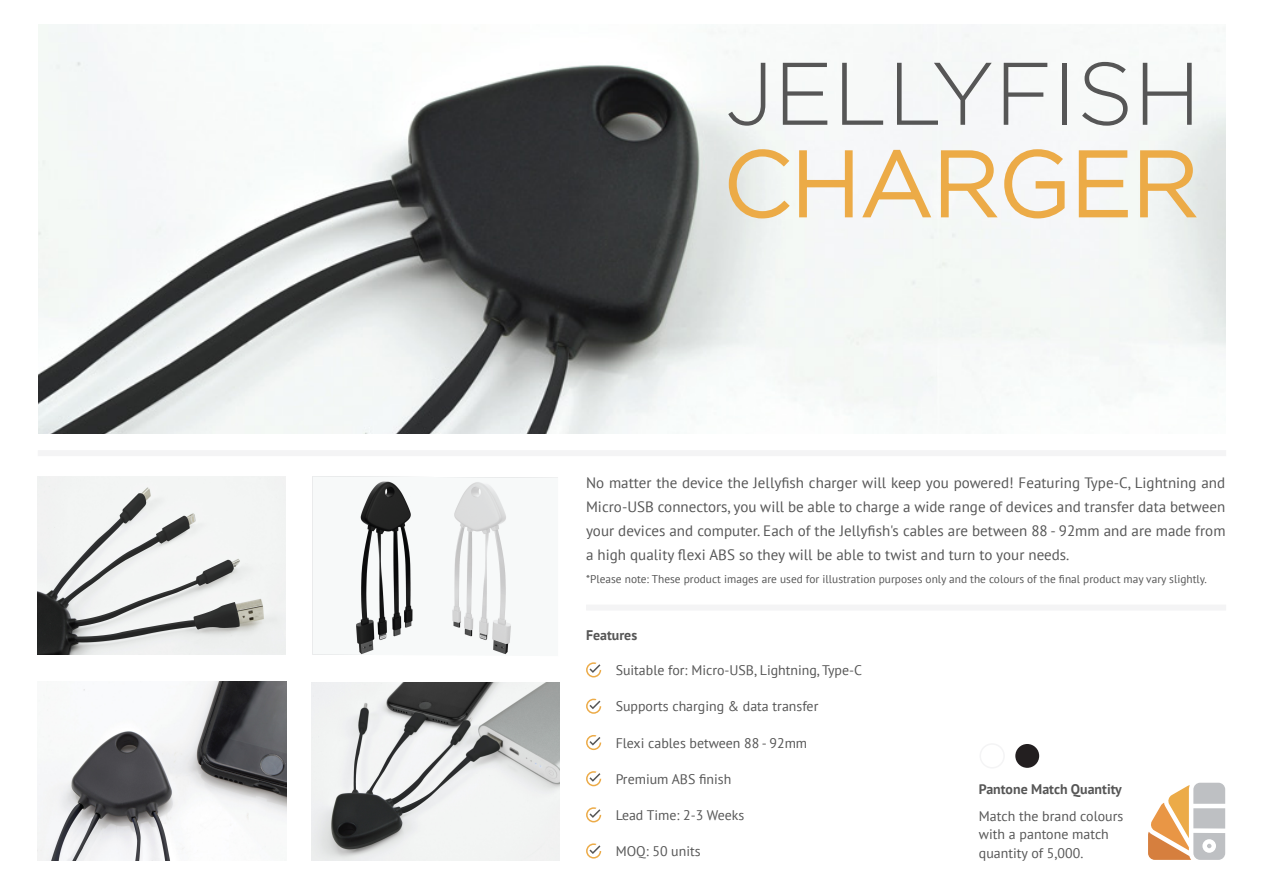
<style>
.page{position:relative;width:1263px;height:893px;background:#fff}
.page>*{position:absolute;margin:0;border:0;box-sizing:border-box;transform-origin:0 0}
.t1{font:300 91.5px "Gotham";color:#ecab47}
.t2{font:300 88.5px "Gotham";color:#565656}
.t3{font:15px/24px "PT Sans";color:#565656;text-align:justify}
.t4{font:13.95px/18.9px "PT Sans";color:#565656}
.t5{font:700 13.95px "PT Sans";color:#565656}
.t6{font:11.4px "PT Sans";color:#565656}
</style>
<div class="page">
<div style="left:979px;top:743px;width:26px;height:26px;border:2px solid #f4f4f5;border-radius:50%"></div>
<div style="left:1015px;top:744px;width:24px;height:24px;background:#231f20;border-radius:50%"></div>
<svg style="left:1148px;top:783px;width:77px;height:77px"></svg>
<div style="left:586px;top:605px;width:640px;height:6px;background:#f4f4f5"></div>
<div style="left:38px;top:450px;width:1188px;height:6px;background:#f4f4f5"></div>
<svg style="left:586px;top:662px;width:15px;height:15px"></svg>
<svg style="left:586px;top:699px;width:15px;height:15px"></svg>
<svg style="left:586px;top:735px;width:15px;height:15px"></svg>
<svg style="left:586px;top:771px;width:15px;height:15px"></svg>
<svg style="left:586px;top:807px;width:15px;height:15px"></svg>
<svg style="left:586px;top:843px;width:15px;height:16px"></svg>
<img style="left:38px;top:476px;width:247px;height:179px">
<img style="left:312px;top:476px;width:246px;height:179px">
<img style="left:312px;top:682px;width:247px;height:179px">
<img style="left:39px;top:24px;width:1186px;height:409px">
<svg style="left:727px;top:148px;width:65px;height:72px"></svg>
<svg style="left:798px;top:149px;width:56px;height:70px"></svg>
<svg style="left:861px;top:148px;width:72px;height:72px"></svg>
<svg style="left:939px;top:148px;width:127px;height:72px"></svg>
<svg style="left:1077px;top:149px;width:52px;height:70px"></svg>
<svg style="left:1138px;top:149px;width:62px;height:70px"></svg>
<img style="left:38px;top:682px;width:248px;height:178px">
<h2 class="t2" style="left:725px;top:45px;width:477px">JELLYFISH</h2>
<h1 class="t1" style="left:724px;top:134px;width:476px">CHARGER</h1>
<p class="t3" style="left:586px;top:471px;width:641px">No matter the device the Jellyfish charger will keep you powered! Featuring Type-C, Lightning and Micro-USB connectors, you will be able to charge a wide range of devices and transfer data between your devices and computer. Each of the Jellyfish's cables are between 88 - 92mm and are made from a high quality flexi ABS so they will be able to twist and turn to your needs.</p>
<p class="t6" style="left:586px;top:571px;width:622px">*Please note: These product images are used for illustration purposes only and the colours of the final product may vary slightly.</p>
<p class="t5" style="left:586px;top:626px;width:53px">Features</p>
<p class="t4" style="left:616px;top:660px;width:248px">Suitable for: Micro-USB, Lightning, Type-C</p>
<p class="t4" style="left:616px;top:696px;width:204px">Supports charging &amp; data transfer</p>
<p class="t4" style="left:616px;top:733px;width:193px">Flexi cables between 88 - 92mm</p>
<p class="t4" style="left:616px;top:769px;width:117px">Premium ABS finish</p>
<p class="t4" style="left:616px;top:805px;width:130px">Lead Time: 2-3 Weeks</p>
<p class="t4" style="left:616px;top:841px;width:86px">MOQ: 50 units</p>
<p class="t5" style="left:979px;top:779px;width:145px">Pantone Match Quantity</p>
<p class="t4" style="left:979px;top:806px;width:146px">Match the brand colours with a pantone match quantity of 5,000.</p>
</div>
